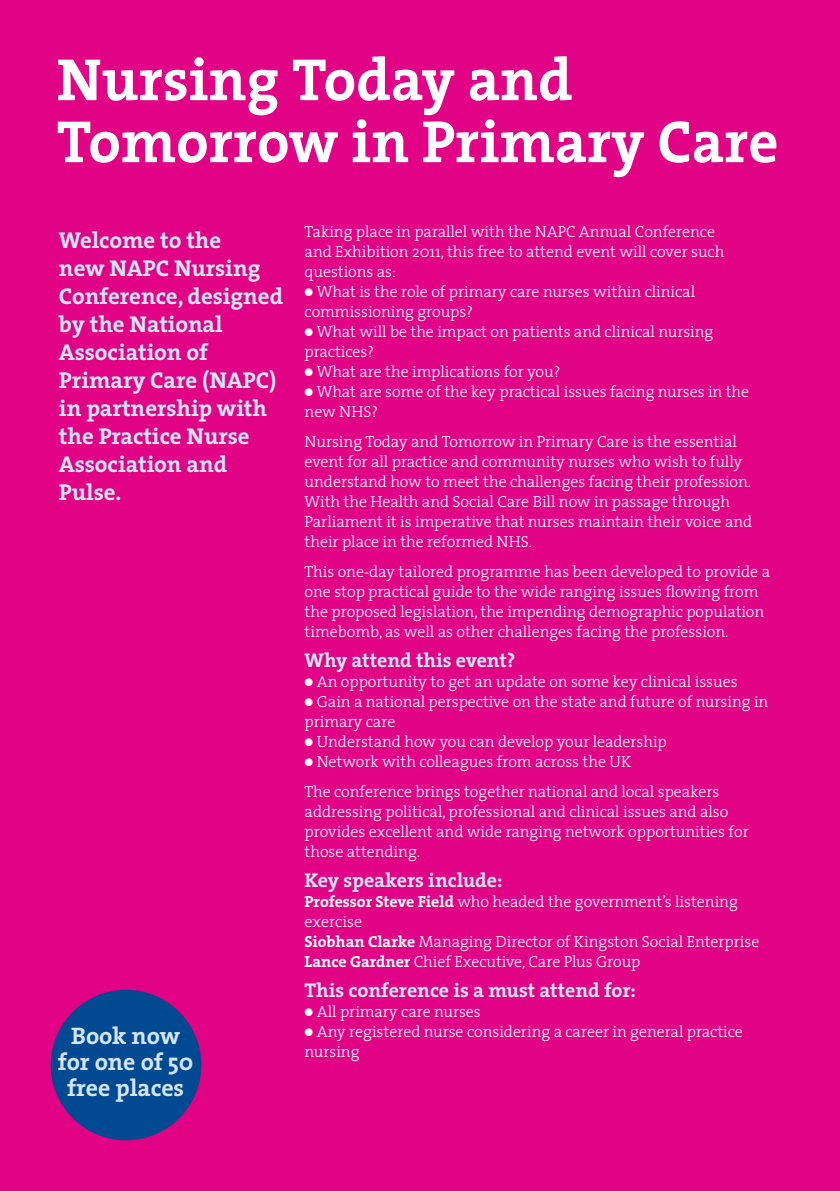
<style>
.page{position:relative;width:840px;height:1191px;background:#fff}
.page>*{position:absolute;margin:0;border:0;box-sizing:border-box;transform-origin:0 0}
.t1{font:700 60px/62px "The Serif";color:#fff}
.Front_Body_text_bold{font:700 24px/26px "The Serif";letter-spacing:-.005em;color:#d4e5f5;text-align:center}
.Inside_Bold_intro_te{font:700 23px/28px "The Serif";letter-spacing:-.005em;color:#d4e5f5}
.Inside_Body_text{font:700 20px "The Serif";letter-spacing:-.005em;color:#d4e5f5}
.Inside_Body_text-2{font:300 16px/20px "The Serif";letter-spacing:-.005em;color:#fff}
.s1{font-family:"Taz";font-weight:900}
.s2{font-weight:700}
</style>
<div class="page">
<div style="left:0;top:0;width:839px;height:1191px;background:#e10285"></div>
<div style="left:51px;top:989px;width:150px;height:151px;background:#014990;border-radius:50%"></div>
<p class="t1" style="left:57px;top:47px;width:723px">Nursing Today and<br>Tomorrow in Primary Care</p>
<p class="Inside_Bold_intro_te" style="left:59px;top:226px;width:226px">Welcome to the<br>new NAPC Nursing<br>Conference, designed by the National<br>Association of<br>Primary Care (NAPC) in partnership with the Practice Nurse<br>Association and<br>Pulse.</p>
<p class="Front_Body_text_bold" style="left:58px;top:1022px;width:137px">Book now for one of 50 free places</p>
<p class="Inside_Body_text-2" style="left:304px;top:220px;width:421px">Taking place in parallel with the NAPC Annual Conference and Exhibition 2011, this free to attend event will cover such questions as:</p>
<p class="Inside_Body_text-2" style="left:304px;top:280px;width:392px"><span class="s1">•</span> What is the role of primary care nurses within clinical commissioning groups?</p>
<p class="Inside_Body_text-2" style="left:304px;top:320px;width:410px"><span class="s1">•</span> What will be the impact on patients and clinical nursing practices?</p>
<p class="Inside_Body_text-2" style="left:304px;top:360px;width:257px"><span class="s1">•</span> What are the implications for you?</p>
<p class="Inside_Body_text-2" style="left:304px;top:380px;width:446px"><span class="s1">•</span> What are some of the key practical issues facing nurses in the new NHS?</p>
<p class="Inside_Body_text-2" style="left:304px;top:430px;width:449px">Nursing Today and Tomorrow in Primary Care is the essential event for all practice and community nurses who wish to fully understand how to meet the challenges facing their profession.<br>With the Health and Social Care Bill now in passage through Parliament it is imperative that nurses maintain their voice and their place in the reformed NHS.</p>
<p class="Inside_Body_text-2" style="left:304px;top:560px;width:467px">This one-day tailored programme has been developed to provide a one stop practical guide to the wide ranging issues flowing from the proposed legislation, the impending demographic population timebomb, as well as other challenges facing the profession.</p>
<p class="Inside_Body_text" style="left:304px;top:643px;width:212px">Why attend this event?</p>
<p class="Inside_Body_text-2" style="left:304px;top:670px;width:434px"><span class="s1">•</span> An opportunity to get an update on some key clinical issues</p>
<p class="Inside_Body_text-2" style="left:304px;top:690px;width:465px"><span class="s1">•</span> Gain a national perspective on the state and future of nursing in primary care</p>
<p class="Inside_Body_text-2" style="left:304px;top:730px;width:363px"><span class="s1">•</span> Understand how you can develop your leadership</p>
<p class="Inside_Body_text-2" style="left:304px;top:750px;width:328px"><span class="s1">•</span> Network with colleagues from across the UK</p>
<p class="Inside_Body_text-2" style="left:304px;top:780px;width:445px">The conference brings together national and local speakers addressing political, professional and clinical issues and also provides excellent and wide ranging network opportunities for those attending.</p>
<p class="Inside_Body_text" style="left:304px;top:863px;width:199px">Key speakers include:</p>
<p class="Inside_Body_text-2" style="left:304px;top:890px;width:434px"><span class="s2">Professor Steve Field</span> who headed the government’s listening exercise</p>
<p class="Inside_Body_text-2" style="left:304px;top:930px;width:456px"><span class="s2">Siobhan Clarke</span> Managing Director of Kingston Social Enterprise</p>
<p class="Inside_Body_text-2" style="left:304px;top:950px;width:337px"><span class="s2">Lance Gardner</span> Chief Executive, Care Plus Group</p>
<p class="Inside_Body_text" style="left:304px;top:973px;width:333px">This conference is a must attend for:</p>
<p class="Inside_Body_text-2" style="left:304px;top:1000px;width:178px"><span class="s1">•</span> All primary care nurses</p>
<p class="Inside_Body_text-2" style="left:304px;top:1020px;width:439px"><span class="s1">•</span> Any registered nurse considering a career in general practice nursing</p>
</div>
